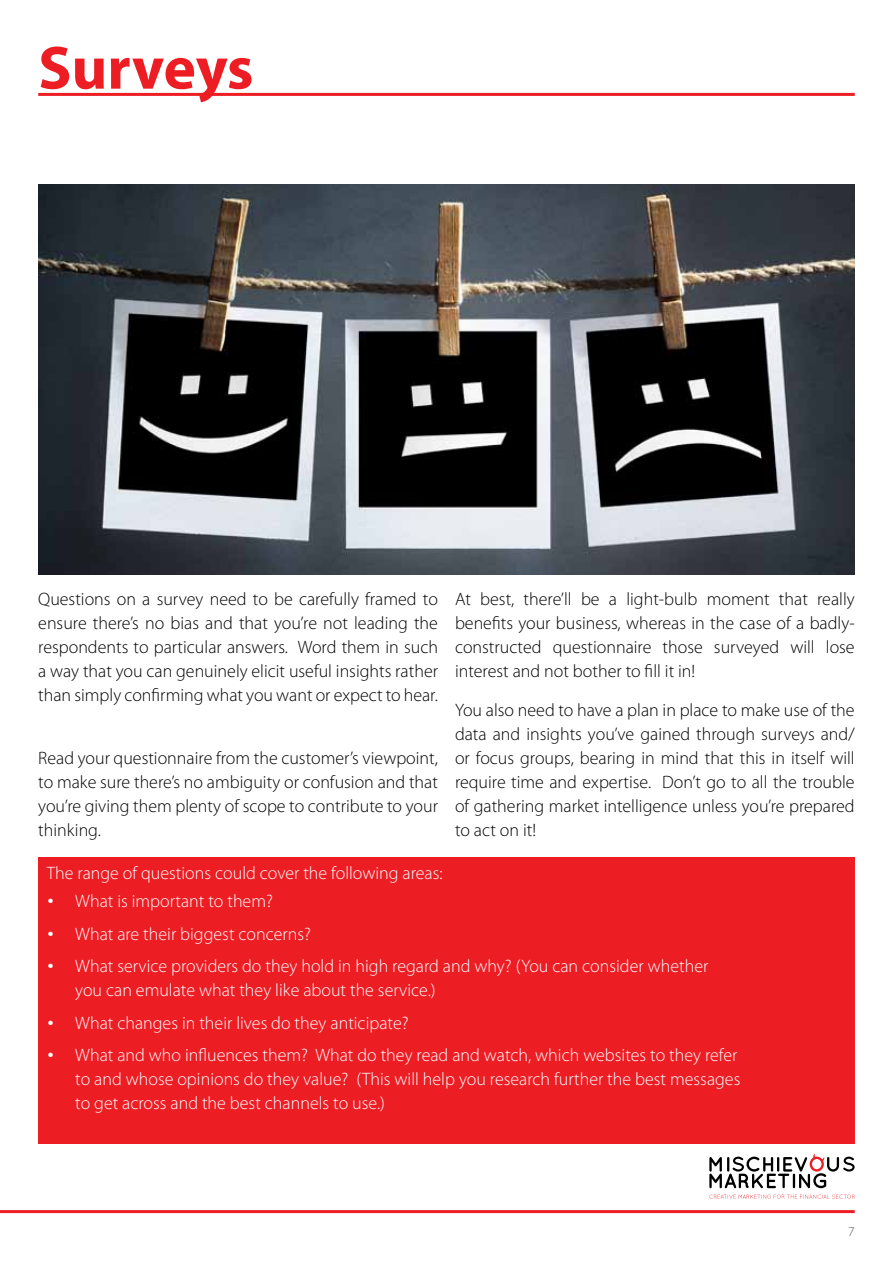
<style>
.page{position:relative;width:893px;height:1263px;background:#fff}
.page>*{position:absolute;margin:0;border:0;box-sizing:border-box;transform-origin:0 0}
.t1{font:700 61.5px "Myriad Pro";letter-spacing:-.005em;color:#ed1d24}
.t2{font:300 18px/24px "Myriad Pro";color:#000;text-align:justify}
.t3{font:300 18px/24px "Myriad Pro";color:#fff}
.t4{font:300 13.5px "Myriad Pro";color:#58595b}
.s1{font-family:"Gill Sans MT Pro";font-weight:400}
</style>
<div class="page">
<hr style="left:0;top:1210px;width:855px;height:3px;background:#ed1d24">
<svg style="left:709px;top:1194px;width:146px;height:5px"></svg>
<svg style="left:709px;top:1154px;width:146px;height:34px"></svg>
<hr style="left:38px;top:93px;width:817px;height:3px;background:#ed1d24">
<img style="left:38px;top:184px;width:817px;height:390px">
<div style="left:38px;top:857px;width:817px;height:286px;background:#ed1d24"></div>
<h1 class="t1" style="left:38px;top:28px;width:217px">Surveys</h1>
<p class="t2" style="left:38px;top:586px;width:401px">Questions on a survey need to be carefully framed to ensure there’s no bias and that you’re not leading the respondents to particular answers. Word them in such a way that you can genuinely elicit useful insights rather than simply confirming what you want or expect to hear.</p>
<p class="t2" style="left:38px;top:745px;width:401px">Read your questionnaire from the customer’s viewpoint, to make sure there’s no ambiguity or confusion and that you’re giving them plenty of scope to contribute to your thinking.</p>
<p class="t2" style="left:455px;top:586px;width:401px">At best, there’ll be a light-bulb moment that really benefits your business, whereas in the case of a badly&shy;constructed questionnaire those surveyed will lose interest and not bother to fill it in!</p>
<p class="t2" style="left:455px;top:697px;width:401px">You also need to have a plan in place to make use of the data and insights you’ve gained through surveys and/ or focus groups, bearing in mind that this in itself will require time and expertise. Don’t go to all the trouble of gathering market intelligence unless you’re prepared to act on it!</p>
<p class="t3" style="left:47px;top:861px;width:397px">The range of questions could cover the following areas:</p>
<p class="t3" style="left:47px;top:889px;width:228px"><span class="s1">•</span> What is important to them?</p>
<p class="t3" style="left:47px;top:921px;width:266px"><span class="s1">•</span> What are their biggest concerns?</p>
<p class="t3" style="left:75px;top:954px;width:635px;text-indent:-28px"><span class="s1">•</span> What service providers do they hold in high regard and why? (You can consider whether you can emulate what they like about the service.)</p>
<p class="t3" style="left:47px;top:1010px;width:363px"><span class="s1">•</span> What changes in their lives do they anticipate?</p>
<p class="t3" style="left:75px;top:1043px;width:667px;text-indent:-28px"><span class="s1">•</span> What and who influences them? What do they read and watch, which websites to they refer to and whose opinions do they value? (This will help you research further the best messages to get across and the best channels to use.)</p>
<p class="t4" style="left:848px;top:1223px;width:8px">7</p>
</div>
